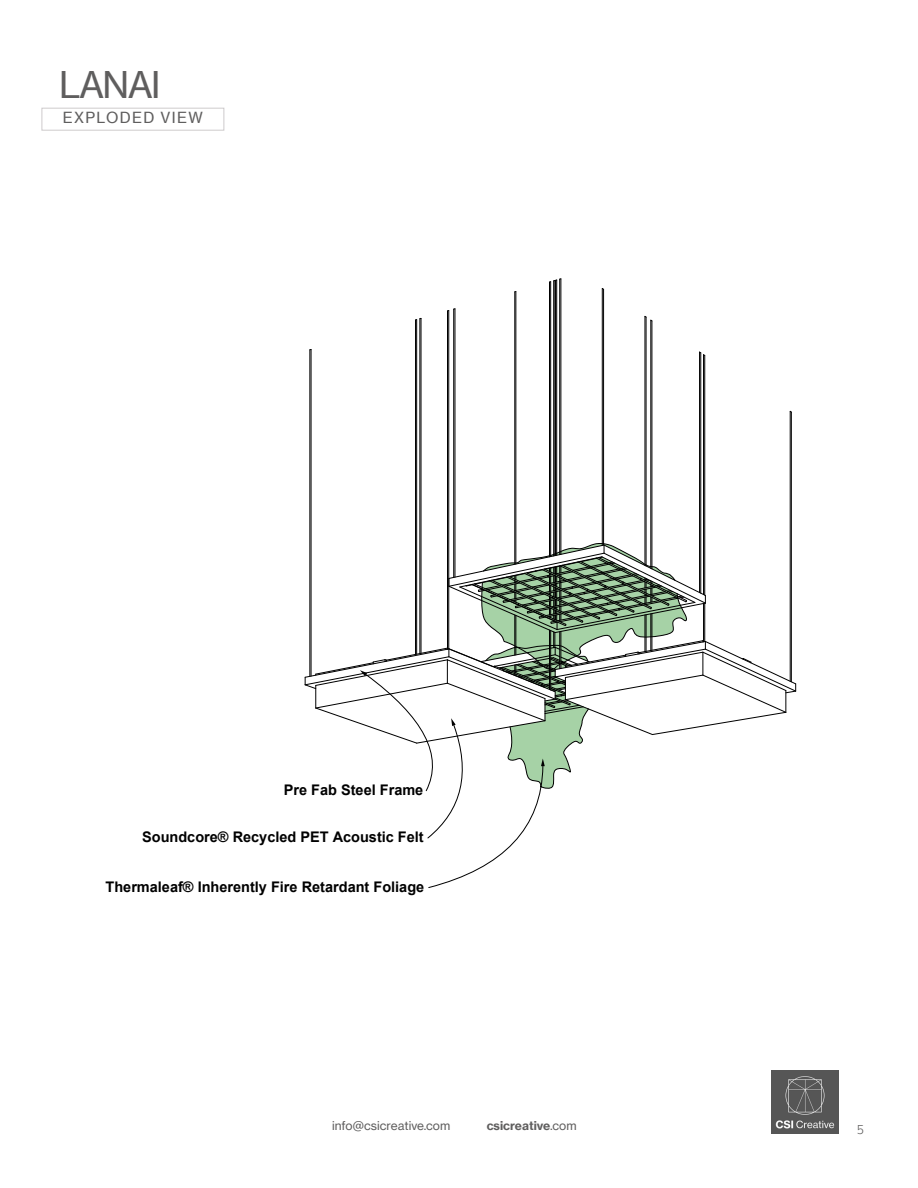
<style>
.page{position:relative;width:918px;height:1188px;background:#fff}
.page>*{position:absolute;margin:0;border:0;box-sizing:border-box;transform-origin:0 0}
.t1{font:36px "N Haas Grotesk TX Pro 55 Rg";letter-spacing:-.045em;color:#5f5e5e}
.Label_Box{font:15px "N Haas Grotesk TX Pro 55 Rg";letter-spacing:.085em;color:#5f5e5e}
.t2{font:15px "Mr Eaves XL Mod OT";color:#5f5e5e}
.t3{font:700 14.7px "Arial";color:#000}
.t4{font:12px "N Haas Grotesk TX Pro 55 Rg";color:#5f5e5e}
.t5{font:12px "N Haas Grotesk TX Pro 75 Bd";color:#5f5e5e}
.s1{font-family:"N Haas Grotesk TX Pro 55 Rg"}
</style>
<div class="page">
<hr style="left:453px;top:309px;width:1px;height:268px;background:#000">
<hr style="left:550px;top:282px;width:1px;height:275px;background:#000">
<hr style="left:603px;top:289px;width:1px;height:256px;background:#000">
<hr style="left:703px;top:355px;width:1px;height:240px;background:#000">
<hr style="left:704px;top:355px;width:1px;height:240px;background:#000">
<hr style="left:516px;top:292px;width:1px;height:272px;background:#000">
<hr style="left:515px;top:292px;width:1px;height:272px;background:#000">
<hr style="left:553px;top:281px;width:1px;height:275px;background:#000">
<hr style="left:651px;top:320px;width:1px;height:248px;background:#000">
<hr style="left:652px;top:321px;width:1px;height:248px;background:#000">
<hr style="left:311px;top:349px;width:1px;height:327px;background:#000">
<hr style="left:420px;top:319px;width:1px;height:335px;background:#000">
<hr style="left:559px;top:279px;width:1px;height:276px;background:#000">
<hr style="left:701px;top:353px;width:1px;height:240px;background:#000">
<hr style="left:791px;top:412px;width:1px;height:270px;background:#000">
<hr style="left:455px;top:309px;width:1px;height:268px;background:#000">
<hr style="left:556px;top:280px;width:1px;height:275px;background:#000">
<hr style="left:555px;top:280px;width:1px;height:276px;background:#000">
<hr style="left:447px;top:311px;width:1px;height:338px;background:#000">
<hr style="left:310px;top:350px;width:1px;height:326px;background:#000">
<hr style="left:561px;top:279px;width:1px;height:275px;background:#000">
<hr style="left:602px;top:288px;width:1px;height:257px;background:#000">
<hr style="left:448px;top:311px;width:1px;height:338px;background:#000">
<hr style="left:699px;top:352px;width:1px;height:241px;background:#000">
<hr style="left:645px;top:316px;width:1px;height:249px;background:#000">
<hr style="left:790px;top:411px;width:1px;height:270px;background:#000">
<hr style="left:416px;top:320px;width:1px;height:334px;background:#000">
<hr style="left:646px;top:317px;width:1px;height:249px;background:#000">
<hr style="left:421px;top:318px;width:1px;height:335px;background:#000">
<hr style="left:549px;top:282px;width:1px;height:275px;background:#000">
<hr style="left:415px;top:320px;width:1px;height:334px;background:#000">
<svg style="left:645px;top:316px;width:7px;height:5px"></svg>
<svg style="left:699px;top:352px;width:6px;height:4px"></svg>
<svg style="left:549px;top:279px;width:12px;height:3px"></svg>
<svg style="left:305px;top:543px;width:491px;height:345px"></svg>
<div style="left:42px;top:108px;width:182px;height:23px;border:1px solid #cecbcc"></div>
<img style="left:771px;top:1070px;width:67px;height:64px">
<p class="t1" style="left:59px;top:63px;width:103px">LANAI</p>
<p class="Label_Box" style="left:63px;top:109px;width:141px">EXPLODED VIEW</p>
<p class="t3" style="left:284px;top:779px;width:141px">Pre Fab Steel Frame</p>
<p class="t3" style="left:142px;top:827px;width:283px">Soundcore® Recycled PET Acoustic Felt</p>
<p class="t3" style="left:106px;top:877px;width:320px">Thermaleaf® Inherently Fire Retardant Foliage</p>
<p class="t4" style="left:332px;top:1118px;width:120px">info@csicreative.com</p>
<p class="t5" style="left:487px;top:1118px;width:91px">csicreative<span class="s1">.com</span></p>
<p class="t2" style="left:857px;top:1122px;width:8px">5</p>
</div>
